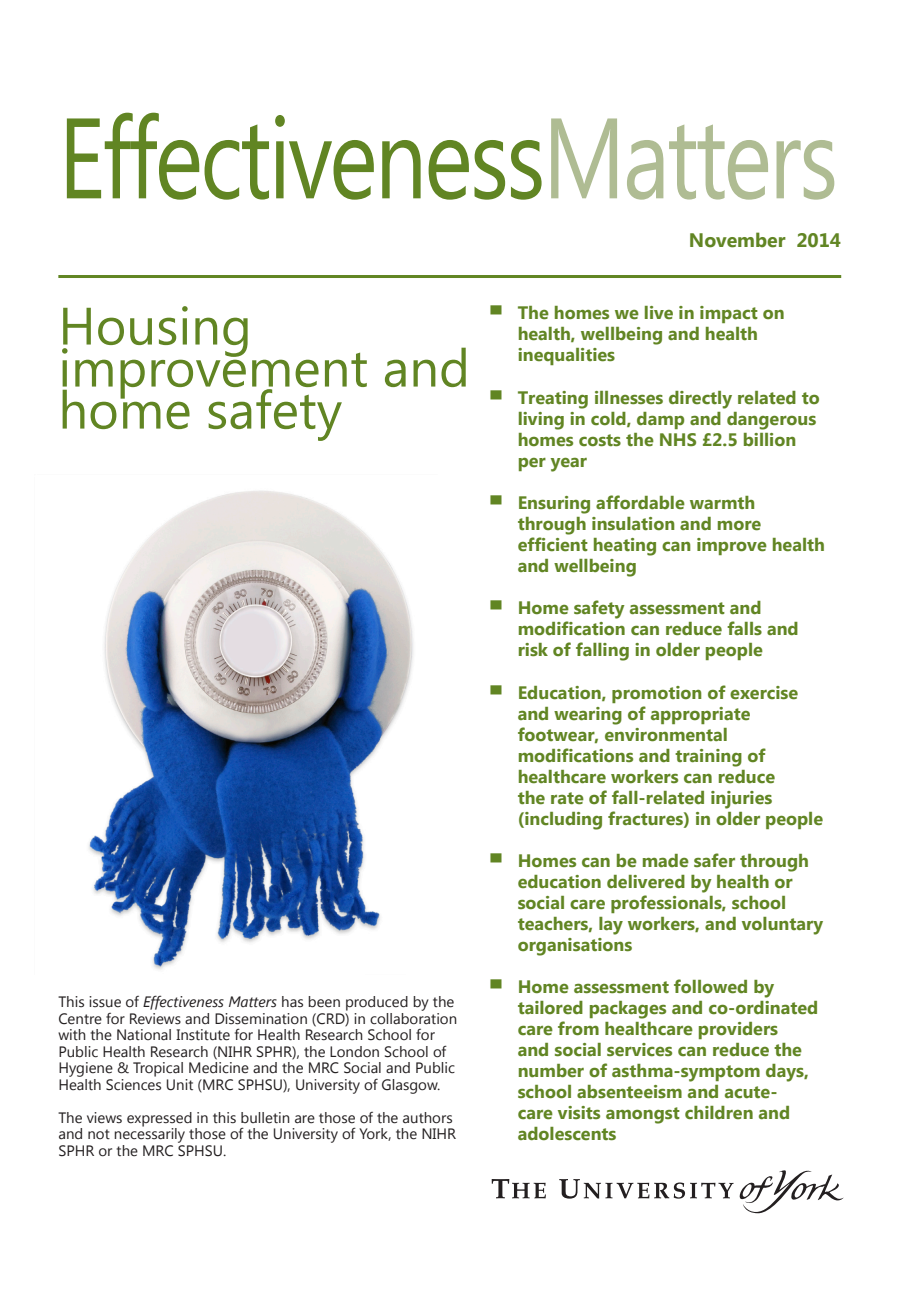
<style>
.page{position:relative;width:919px;height:1289px;background:#fff}
.page>*{position:absolute;margin:0;border:0;box-sizing:border-box;transform-origin:0 0}
.t1{font:114px "Segoe UI";letter-spacing:-.03em;color:#618523;scale:.81 1}
.t2{font:52.5px/42px "Segoe UI";color:#618523}
.t3{font:700 19.5px "Segoe UI";color:#618523}
.t4{font:700 18px/21px "Segoe UI";color:#618523}
.t5{font:15px/16.5px "Segoe UI";color:#231f20}
.s1{color:#afbc93}
.s2{font-family:"Arial";font-size:15px}
.s3{font-style:italic}
</style>
<div class="page">
<img style="left:88px;top:490px;width:326px;height:480px">
<svg style="left:491px;top:1179px;width:55px;height:19px"></svg>
<svg style="left:559px;top:1170px;width:284px;height:43px"></svg>
<hr style="left:58px;top:275px;width:783px;height:3px;background:#618523">
<p class="t1" style="left:58px;top:79px;width:964px">Effectiveness<span class="s1">Matters</span></p>
<p class="t3" style="left:689px;top:226px;width:154px">November 2014</p>
<p class="t2" style="left:58px;top:302px;width:413px">Housing improvement and home safety</p>
<p class="t4" style="left:517px;top:301px;width:268px;text-indent:-27px"><span class="s2">▀</span> The homes we live in impact on health, wellbeing and health inequalities</p>
<p class="t4" style="left:517px;top:386px;width:303px;text-indent:-27px"><span class="s2">▀</span> Treating illnesses directly related to living in cold, damp and dangerous homes costs the NHS £2.5 billion per year</p>
<p class="t4" style="left:517px;top:491px;width:309px;text-indent:-27px"><span class="s2">▀</span> Ensuring affordable warmth through insulation and more efficient heating can improve health and wellbeing</p>
<p class="t4" style="left:517px;top:596px;width:282px;text-indent:-27px"><span class="s2">▀</span> Home safety assessment and modification can reduce falls and risk of falling in older people</p>
<p class="t4" style="left:517px;top:680px;width:307px;text-indent:-27px"><span class="s2">▀</span> Education, promotion of exercise and wearing of appropriate footwear, environmental modifications and training of healthcare workers can reduce<br>the rate of fall-related injuries (including fractures) in older people</p>
<p class="t4" style="left:517px;top:849px;width:307px;text-indent:-27px"><span class="s2">▀</span> Homes can be made safer through education delivered by health or social care professionals, school teachers, lay workers, and voluntary organisations</p>
<p class="t4" style="left:517px;top:975px;width:302px;text-indent:-27px"><span class="s2">▀</span> Home assessment followed by tailored packages and co-ordinated care from healthcare providers<br>and social services can reduce the number of asthma-symptom days, school absenteeism and acute-<br>care visits amongst children and adolescents</p>
<p class="t5" style="left:58px;top:992px;width:400px">This issue of <span class="s3">Effectiveness Matters</span> has been produced by the Centre for Reviews and Dissemination (CRD) in collaboration with the National Institute for Health Research School for Public Health Research (NIHR SPHR), the London School of Hygiene &amp; Tropical Medicine and the MRC Social and Public Health Sciences Unit (MRC SPHSU), University of Glasgow.</p>
<p class="t5" style="left:58px;top:1108px;width:399px">The views expressed in this bulletin are those of the authors and not necessarily those of the University of York, the NIHR<br>SPHR or the MRC SPHSU.</p>
</div>
